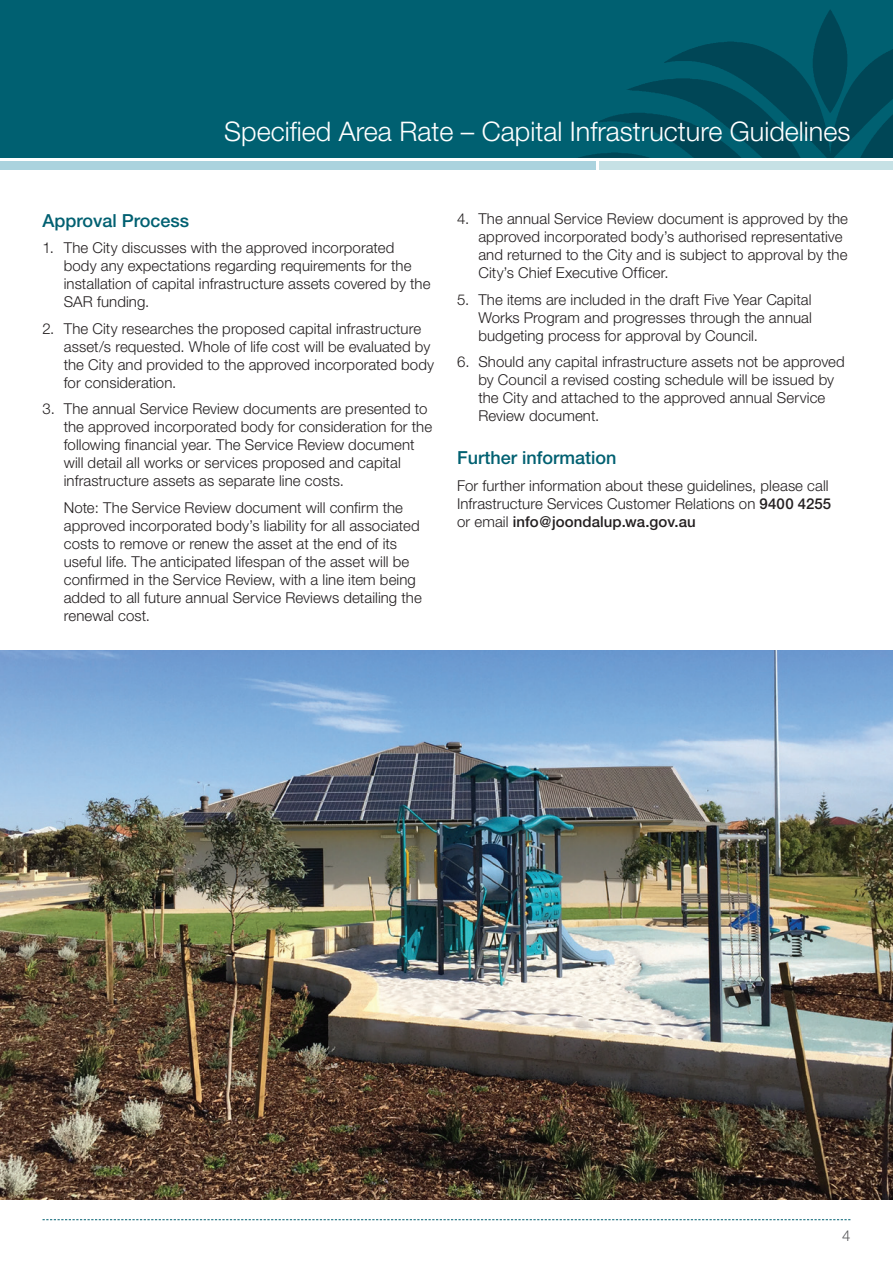
<style>
.page{position:relative;width:893px;height:1263px;background:#fff}
.page>*{position:absolute;margin:0;border:0;box-sizing:border-box;transform-origin:0 0}
.t1{font:300 27px "Helvetica Neue";color:#fff}
.Sub_Head{font:500 18px "Helvetica Neue";color:#006071}
.Bullets{font:300 15px/18px "Helvetica Neue";letter-spacing:.005em;color:#231f20}
.TEXT{font:300 15px/18px "Helvetica Neue";letter-spacing:.005em;color:#231f20}
.t2{font:300 15px "Helvetica Neue";color:#57585a}
.s1{font-weight:500}
</style>
<div class="page">
<div style="left:0;top:162px;width:595px;height:8px;background:#abd3de"></div>
<div style="left:600px;top:162px;width:293px;height:8px;background:#c6e1e5"></div>
<div style="left:0;top:0;width:893px;height:157px;background:#006071"></div>
<img style="left:582px;top:10px;width:311px;height:147px">
<svg style="left:43px;top:1219px;width:807px;height:1px"></svg>
<img style="left:0;top:651px;width:893px;height:549px">
<h1 class="t1" style="left:224px;top:115px;width:628px">Specified Area Rate – Capital Infrastructure Guidelines</h1>
<p class="Sub_Head" style="left:43px;top:209px;width:148px">Approval Process</p>
<p class="Bullets" style="left:64px;top:238px;width:368px;text-indent:-21px">1. The City discusses with the approved incorporated body any expectations regarding requirements for the installation of capital infrastructure assets covered by the SAR funding.</p>
<p class="Bullets" style="left:64px;top:319px;width:372px;text-indent:-21px">2. The City researches the proposed capital infrastructure asset/s requested. Whole of life cost will be evaluated by the City and provided to the approved incorporated body for consideration.</p>
<p class="Bullets" style="left:64px;top:399px;width:370px;text-indent:-21px">3. The annual Service Review documents are presented to the approved incorporated body for consideration for the following financial year. The Service Review document will detail all works or services proposed and capital infrastructure assets as separate line costs.</p>
<p class="Bullets" style="left:64px;top:498px;width:360px">Note: The Service Review document will confirm the approved incorporated body’s liability for all associated costs to remove or renew the asset at the end of its useful life. The anticipated lifespan of the asset will be confirmed in the Service Review, with a line item being added to all future annual Service Reviews detailing the renewal cost.</p>
<p class="Bullets" style="left:478px;top:210px;width:371px;text-indent:-21px">4. The annual Service Review document is approved by the approved incorporated body’s authorised representative and returned to the City and is subject to approval by the City’s Chief Executive Officer.</p>
<p class="Bullets" style="left:478px;top:290px;width:335px;text-align:justify;text-indent:-21px">5. The items are included in the draft Five Year Capital Works Program and progresses through the annual budgeting process for approval by Council.</p>
<p class="Bullets" style="left:478px;top:353px;width:368px;text-indent:-21px">6. Should any capital infrastructure assets not be approved by Council a revised costing schedule will be issued by the City and attached to the approved annual Service Review document.</p>
<p class="Sub_Head" style="left:457px;top:447px;width:161px">Further information</p>
<p class="TEXT" style="left:457px;top:476px;width:376px">For further information about these guidelines, please call<br>Infrastructure Services Customer Relations on <span class="s1">9400 4255 </span>or email <span class="s1">info@joondalup.wa.gov.au</span></p>
<p class="t2" style="left:842px;top:1226px;width:10px">4</p>
</div>
